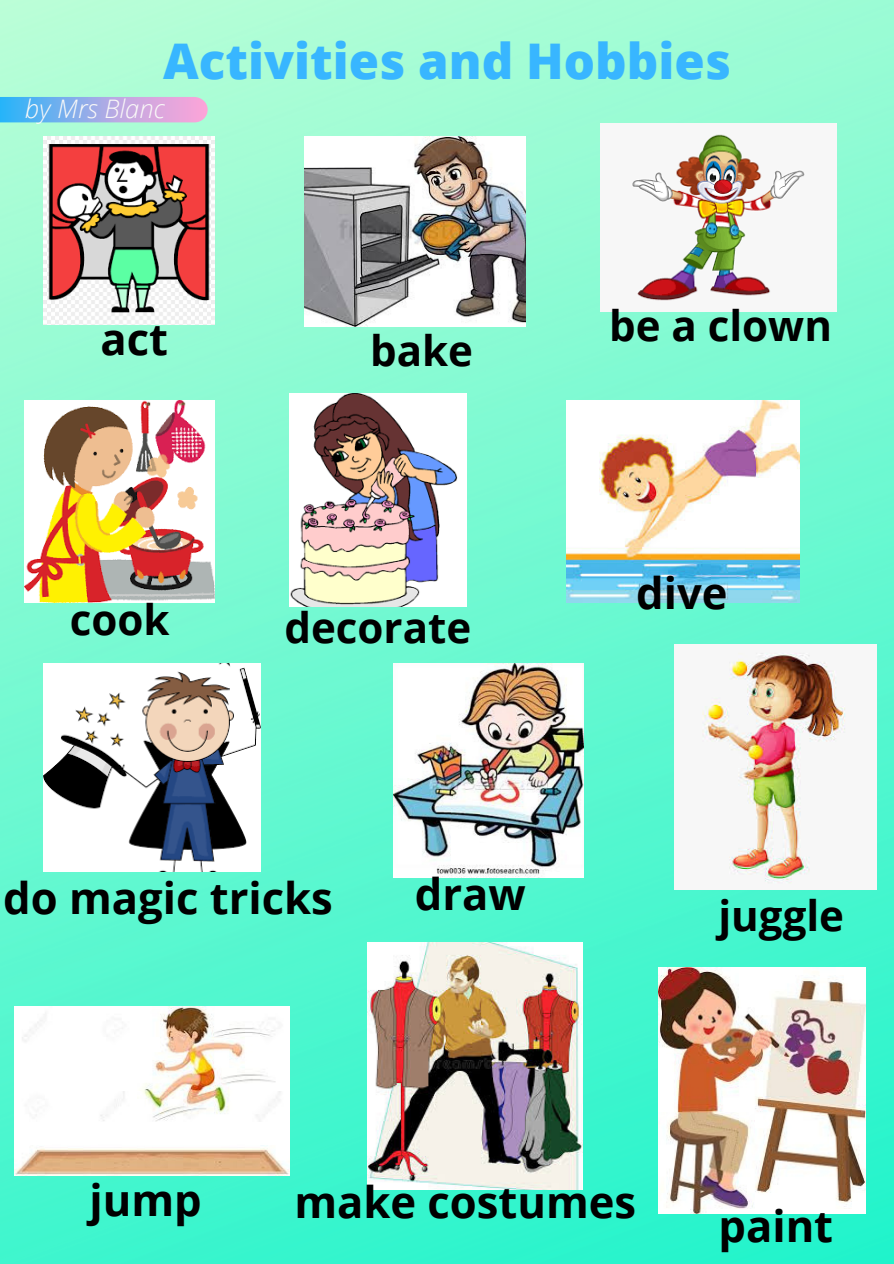
<style>
.page{position:relative;width:894px;height:1264px;background:#fff}
.page>*{position:absolute;margin:0;border:0;box-sizing:border-box;transform-origin:0 0}
.t1{font:800 49.2px "Open Sans";color:#38b6ff}
.t2{font:700 43.5px "Open Sans";color:#000}
.t3{font:700 42px "Open Sans";color:#000}
.t4{font:italic 300 25.5px "Open Sans";color:#faf9f8}
</style>
<div class="page">
<img style="left:0;top:0;width:893px;height:1263px">
<svg style="left:0;top:97px;width:208px;height:25px;background:#9eace6"></svg>
<img style="left:43px;top:136px;width:171px;height:188px">
<img style="left:305px;top:136px;width:220px;height:191px">
<img style="left:600px;top:123px;width:236px;height:188px">
<img style="left:24px;top:400px;width:191px;height:202px">
<img style="left:289px;top:393px;width:177px;height:213px">
<img style="left:566px;top:400px;width:233px;height:202px">
<img style="left:43px;top:663px;width:217px;height:208px">
<img style="left:394px;top:663px;width:189px;height:214px">
<img style="left:674px;top:644px;width:202px;height:245px">
<img style="left:14px;top:1006px;width:275px;height:169px">
<img style="left:367px;top:942px;width:215px;height:247px">
<img style="left:658px;top:967px;width:207px;height:246px">
<p class="t1" style="left:163px;top:26px;width:569px">Activities and Hobbies</p>
<p class="t4" style="left:25px;top:91px;width:141px">by Mrs Blanc</p>
<p class="t2" style="left:100px;top:308px;width:69px">act</p>
<p class="t3" style="left:370px;top:321px;width:104px">bake</p>
<p class="t3" style="left:70px;top:590px;width:101px">cook</p>
<p class="t3" style="left:284px;top:598px;width:188px">decorate</p>
<p class="t3" style="left:609px;top:296px;width:224px">be a clown</p>
<p class="t2" style="left:636px;top:562px;width:93px">dive</p>
<p class="t2" style="left:3px;top:867px;width:331px">do magic tricks</p>
<p class="t2" style="left:414px;top:863px;width:112px">draw</p>
<p class="t3" style="left:718px;top:886px;width:127px">juggle</p>
<p class="t2" style="left:89px;top:1169px;width:114px">jump</p>
<p class="t2" style="left:294px;top:1171px;width:343px">make costumes</p>
<p class="t2" style="left:718px;top:1195px;width:116px">paint</p>
</div>
